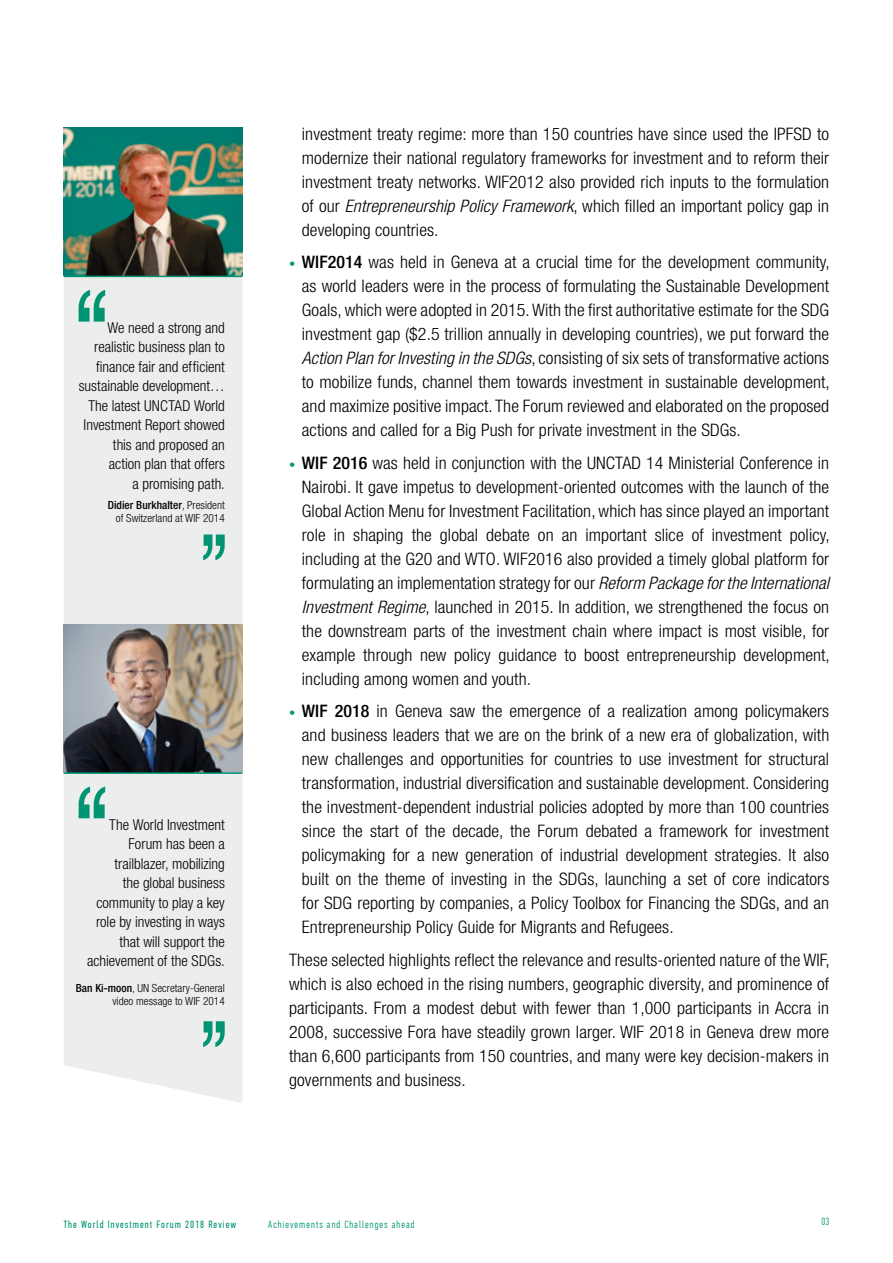
<style>
.page{position:relative;width:893px;height:1263px;background:#fff}
.page>*{position:absolute;margin:0;border:0;box-sizing:border-box;transform-origin:0 0}
.t1{font:300 condensed 17.25px/24px "Helvetica Neue LT Std";letter-spacing:.005em;color:#000;text-align:justify;scale:1.04 1}
.t2{font:300 condensed 15px/19.5px "Helvetica Neue LT Std";color:#000;text-align:right}
.t3{font:300 condensed 11.25px/13.5px "Helvetica Neue LT Std";letter-spacing:.005em;color:#000;text-align:right}
.t4{font:10.5px "PF Din Text Comp Pro";letter-spacing:.1em;color:#009473}
.t5{font:300 10.5px "PF Din Text Comp Pro";letter-spacing:.1em;color:#009473}
.s1{font-weight:500}
.s2{font-style:italic}
.s3{font-size:12px;color:#009473}
</style>
<div class="page">
<div style="left:64px;top:277px;width:178px;height:826px;background:#eceded"></div>
<svg style="left:203px;top:534px;width:22px;height:26px"></svg>
<svg style="left:79px;top:290px;width:26px;height:32px"></svg>
<img style="left:64px;top:128px;width:178px;height:148px">
<hr style="left:64px;top:276px;width:178px;height:1px;background:#009473">
<svg style="left:203px;top:1021px;width:22px;height:26px"></svg>
<svg style="left:79px;top:786px;width:26px;height:32px"></svg>
<img style="left:64px;top:624px;width:178px;height:148px">
<hr style="left:64px;top:772px;width:178px;height:2px;background:#009473">
<p class="t2" style="left:79px;top:317px;width:147px">We need a strong and realistic business plan to finance fair and efficient sustainable development…<br>The latest UNCTAD World<br>Investment Report showed this and proposed an action plan that offers<br>a promising path.</p>
<p class="t3" style="left:108px;top:498px;width:119px"><span class="s1">Didier Burkhalter</span>, President of Switzerland at WIF 2014</p>
<p class="t2" style="left:87px;top:814px;width:139px">The World Investment<br>Forum has been a trailblazer, mobilizing<br>the global business community to play a key role by investing in ways that will support the achievement of the SDGs.</p>
<p class="t3" style="left:76px;top:981px;width:151px"><span class="s1">Ban Ki-moon</span>, UN Secretary-General video message to WIF 2014</p>
<p class="t1" style="left:302px;top:122px;width:509px">investment treaty regime: more than 150 countries have since used the IPFSD to modernize their national regulatory frameworks for investment and to reform their investment treaty networks. WIF2012 also provided rich inputs to the formulation of our <span class="s2">Entrepreneurship Policy Framework</span>, which filled an important policy gap in developing countries.</p>
<p class="t1" style="left:302px;top:250px;width:509px;text-indent:-13px"><span class="s3">•</span> <span class="s1">WIF2014</span> was held in Geneva at a crucial time for the development community, as world leaders were in the process of formulating the Sustainable Development Goals, which were adopted in 2015. With the first authoritative estimate for the SDG investment gap ($2.5 trillion annually in developing countries), we put forward the <span class="s2">Action Plan for Investing in the SDGs</span>, consisting of six sets of transformative actions to mobilize funds, channel them towards investment in sustainable development, and maximize positive impact. The Forum reviewed and elaborated on the proposed actions and called for a Big Push for private investment in the SDGs.</p>
<p class="t1" style="left:302px;top:451px;width:509px;text-indent:-13px"><span class="s3">•</span> <span class="s1">WIF 2016</span> was held in conjunction with the UNCTAD 14 Ministerial Conference in Nairobi. It gave impetus to development-oriented outcomes with the launch of the Global Action Menu for Investment Facilitation, which has since played an important role in shaping the global debate on an important slice of investment policy, including at the G20 and WTO. WIF2016 also provided a timely global platform for formulating an implementation strategy for our <span class="s2">Reform Package for the International Investment Regime</span>, launched in 2015. In addition, we strengthened the focus on the downstream parts of the investment chain where impact is most visible, for example through new policy guidance to boost entrepreneurship development, including among women and youth.</p>
<p class="t1" style="left:302px;top:699px;width:509px;text-indent:-13px"><span class="s3">•</span> <span class="s1">WIF 2018</span> in Geneva saw the emergence of a realization among policymakers and business leaders that we are on the brink of a new era of globalization, with new challenges and opportunities for countries to use investment for structural transformation, industrial diversification and sustainable development. Considering the investment-dependent industrial policies adopted by more than 100 countries since the start of the decade, the Forum debated a framework for investment policymaking for a new generation of industrial development strategies. It also built on the theme of investing in the SDGs, launching a set of core indicators for SDG reporting by companies, a Policy Toolbox for Financing the SDGs, and an Entrepreneurship Policy Guide for Migrants and Refugees.</p>
<p class="t1" style="left:289px;top:948px;width:521px">These selected highlights reflect the relevance and results-oriented nature of the WIF, which is also echoed in the rising numbers, geographic diversity, and prominence of participants. From a modest debut with fewer than 1,000 participants in Accra in 2008, successive Fora have steadily grown larger. WIF 2018 in Geneva drew more than 6,600 participants from 150 countries, and many were key decision-makers in governments and business.</p>
<p class="t4" style="left:64px;top:1219px;width:174px">The World Investment Forum 2018 Review</p>
<p class="t5" style="left:268px;top:1219px;width:148px">Achievements and Challenges ahead</p>
<p class="t5" style="left:822px;top:1215px;width:9px">03</p>
</div>
